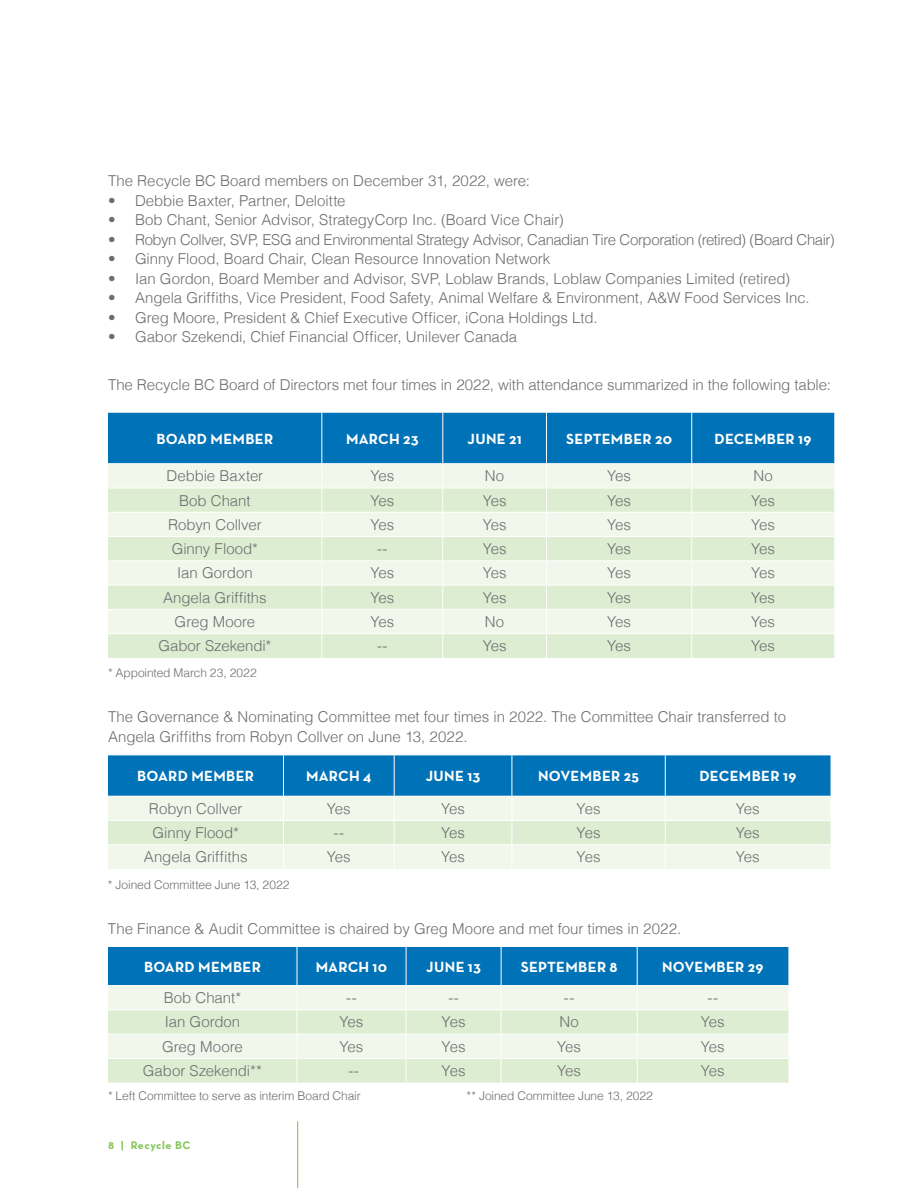
<style>
.page{position:relative;width:918px;height:1188px;background:#fff}
.page>*{position:absolute;margin:0;border:0;box-sizing:border-box;transform-origin:0 0}
.t1{font:300 15px/19.5px "Helvetica";letter-spacing:-.005em;color:#6c6d70}
.t2{font:700 15px "Neutra Text";letter-spacing:.02em;color:#fff}
.t3{font:300 15px "Helvetica";letter-spacing:-.03em;color:#6c6d70}
.t4{font:300 12px "Helvetica";letter-spacing:-.01em;color:#6c6d70}
.t5{font:700 11.25px "Neutra Text";letter-spacing:.05em;color:#83c559}
</style>
<div class="page">
<hr style="left:297px;top:1121px;width:1px;height:67px;background:#83c559">
<svg style="left:108px;top:413px;width:726px;height:245px;background:#b8d8d7"></svg>
<svg style="left:108px;top:755px;width:723px;height:114px;background:#98c6d4"></svg>
<svg style="left:108px;top:947px;width:680px;height:136px;background:#a7ced4"></svg>
<p class="t1" style="left:108px;top:170px;width:423px">The Recycle BC Board members on December 31, 2022, were:</p>
<p class="t1" style="left:108px;top:190px;width:239px">• Debbie Baxter, Partner, Deloitte</p>
<p class="t1" style="left:108px;top:209px;width:457px">• Bob Chant, Senior Advisor, StrategyCorp Inc. (Board Vice Chair)</p>
<p class="t3" style="left:108px;top:227px;width:728px">• Robyn Collver, SVP, ESG and Environmental Strategy Advisor, Canadian Tire Corporation (retired) (Board Chair)</p>
<p class="t1" style="left:108px;top:248px;width:444px">• Ginny Flood, Board Chair, Clean Resource Innovation Network</p>
<p class="t1" style="left:108px;top:268px;width:684px">• Ian Gordon, Board Member and Advisor, SVP, Loblaw Brands, Loblaw Companies Limited (retired)</p>
<p class="t1" style="left:108px;top:287px;width:703px">• Angela Griffiths, Vice President, Food Safety, Animal Welfare &amp; Environment, A&amp;W Food Services Inc.</p>
<p class="t1" style="left:108px;top:307px;width:491px">• Greg Moore, President &amp; Chief Executive Officer, iCona Holdings Ltd.</p>
<p class="t1" style="left:108px;top:326px;width:411px">• Gabor Szekendi, Chief Financial Officer, Unilever Canada</p>
<p class="t1" style="left:108px;top:374px;width:724px">The Recycle BC Board of Directors met four times in 2022, with attendance summarized in the following table:</p>
<p class="t2" style="left:156px;top:429px;width:118px">BOARD MEMBER</p>
<p class="t2" style="left:346px;top:429px;width:74px">MARCH 23</p>
<p class="t2" style="left:468px;top:429px;width:56px">JUNE 21</p>
<p class="t2" style="left:566px;top:429px;width:107px">SEPTEMBER 20</p>
<p class="t2" style="left:715px;top:429px;width:98px">DECEMBER 19</p>
<p class="t1" style="left:167px;top:465px;width:98px">Debbie Baxter</p>
<p class="t1" style="left:370px;top:465px;width:25px">Yes</p>
<p class="t1" style="left:485px;top:465px;width:21px">No</p>
<p class="t1" style="left:607px;top:465px;width:25px">Yes</p>
<p class="t1" style="left:753px;top:465px;width:21px">No</p>
<p class="t1" style="left:179px;top:489px;width:73px">Bob Chant</p>
<p class="t1" style="left:370px;top:489px;width:25px">Yes</p>
<p class="t1" style="left:483px;top:489px;width:25px">Yes</p>
<p class="t1" style="left:607px;top:489px;width:25px">Yes</p>
<p class="t1" style="left:751px;top:489px;width:25px">Yes</p>
<p class="t1" style="left:168px;top:514px;width:95px">Robyn Collver</p>
<p class="t1" style="left:370px;top:514px;width:25px">Yes</p>
<p class="t1" style="left:483px;top:514px;width:25px">Yes</p>
<p class="t1" style="left:607px;top:514px;width:25px">Yes</p>
<p class="t1" style="left:751px;top:514px;width:25px">Yes</p>
<p class="t1" style="left:172px;top:538px;width:88px">Ginny Flood*</p>
<p class="t1" style="left:377px;top:538px;width:12px">--</p>
<p class="t1" style="left:483px;top:538px;width:25px">Yes</p>
<p class="t1" style="left:607px;top:538px;width:25px">Yes</p>
<p class="t1" style="left:751px;top:538px;width:25px">Yes</p>
<p class="t1" style="left:177px;top:562px;width:77px">Ian Gordon</p>
<p class="t1" style="left:370px;top:562px;width:25px">Yes</p>
<p class="t1" style="left:483px;top:562px;width:25px">Yes</p>
<p class="t1" style="left:607px;top:562px;width:25px">Yes</p>
<p class="t1" style="left:751px;top:562px;width:25px">Yes</p>
<p class="t1" style="left:163px;top:586px;width:105px">Angela Griffiths</p>
<p class="t1" style="left:370px;top:586px;width:25px">Yes</p>
<p class="t1" style="left:483px;top:586px;width:25px">Yes</p>
<p class="t1" style="left:607px;top:586px;width:25px">Yes</p>
<p class="t1" style="left:751px;top:586px;width:25px">Yes</p>
<p class="t1" style="left:175px;top:611px;width:82px">Greg Moore</p>
<p class="t1" style="left:370px;top:611px;width:25px">Yes</p>
<p class="t1" style="left:485px;top:611px;width:21px">No</p>
<p class="t1" style="left:607px;top:611px;width:25px">Yes</p>
<p class="t1" style="left:751px;top:611px;width:25px">Yes</p>
<p class="t1" style="left:158px;top:635px;width:115px">Gabor Szekendi*</p>
<p class="t1" style="left:377px;top:635px;width:12px">--</p>
<p class="t1" style="left:483px;top:635px;width:25px">Yes</p>
<p class="t1" style="left:607px;top:635px;width:25px">Yes</p>
<p class="t1" style="left:751px;top:635px;width:25px">Yes</p>
<p class="t4" style="left:108px;top:663px;width:150px">* Appointed March 23, 2022</p>
<p class="t1" style="left:108px;top:706px;width:680px">The Governance &amp; Nominating Committee met four times in 2022. The Committee Chair transferred to<br>Angela Griffiths from Robyn Collver on June 13, 2022.</p>
<p class="t2" style="left:137px;top:767px;width:118px">BOARD MEMBER</p>
<p class="t2" style="left:306px;top:767px;width:67px">MARCH 4</p>
<p class="t2" style="left:426px;top:767px;width:56px">JUNE 13</p>
<p class="t2" style="left:538px;top:767px;width:103px">NOVEMBER 25</p>
<p class="t2" style="left:699px;top:767px;width:98px">DECEMBER 19</p>
<p class="t1" style="left:149px;top:798px;width:95px">Robyn Collver</p>
<p class="t1" style="left:327px;top:798px;width:25px">Yes</p>
<p class="t1" style="left:441px;top:798px;width:25px">Yes</p>
<p class="t1" style="left:577px;top:798px;width:25px">Yes</p>
<p class="t1" style="left:736px;top:798px;width:25px">Yes</p>
<p class="t1" style="left:153px;top:822px;width:88px">Ginny Flood*</p>
<p class="t1" style="left:334px;top:822px;width:12px">--</p>
<p class="t1" style="left:441px;top:822px;width:25px">Yes</p>
<p class="t1" style="left:577px;top:822px;width:25px">Yes</p>
<p class="t1" style="left:736px;top:822px;width:25px">Yes</p>
<p class="t1" style="left:144px;top:846px;width:105px">Angela Griffiths</p>
<p class="t1" style="left:327px;top:846px;width:25px">Yes</p>
<p class="t1" style="left:441px;top:846px;width:25px">Yes</p>
<p class="t1" style="left:577px;top:846px;width:25px">Yes</p>
<p class="t1" style="left:736px;top:846px;width:25px">Yes</p>
<p class="t4" style="left:108px;top:874px;width:183px">* Joined Committee June 13, 2022</p>
<p class="t1" style="left:108px;top:917px;width:575px">The Finance &amp; Audit Committee is chaired by Greg Moore and met four times in 2022.</p>
<p class="t2" style="left:144px;top:957px;width:118px">BOARD MEMBER</p>
<p class="t2" style="left:316px;top:957px;width:73px">MARCH 10</p>
<p class="t2" style="left:426px;top:957px;width:56px">JUNE 13</p>
<p class="t2" style="left:521px;top:957px;width:98px">SEPTEMBER 8</p>
<p class="t2" style="left:662px;top:957px;width:103px">NOVEMBER 29</p>
<p class="t1" style="left:164px;top:987px;width:79px">Bob Chant*</p>
<p class="t1" style="left:346px;top:987px;width:12px">--</p>
<p class="t1" style="left:448px;top:987px;width:12px">--</p>
<p class="t1" style="left:564px;top:987px;width:12px">--</p>
<p class="t1" style="left:708px;top:987px;width:12px">--</p>
<p class="t1" style="left:165px;top:1011px;width:77px">Ian Gordon</p>
<p class="t1" style="left:340px;top:1011px;width:25px">Yes</p>
<p class="t1" style="left:442px;top:1011px;width:25px">Yes</p>
<p class="t1" style="left:559px;top:1011px;width:21px">No</p>
<p class="t1" style="left:701px;top:1011px;width:25px">Yes</p>
<p class="t1" style="left:162px;top:1036px;width:82px">Greg Moore</p>
<p class="t1" style="left:340px;top:1036px;width:25px">Yes</p>
<p class="t1" style="left:442px;top:1036px;width:25px">Yes</p>
<p class="t1" style="left:557px;top:1036px;width:25px">Yes</p>
<p class="t1" style="left:701px;top:1036px;width:25px">Yes</p>
<p class="t1" style="left:143px;top:1060px;width:121px">Gabor Szekendi**</p>
<p class="t1" style="left:348px;top:1060px;width:12px">--</p>
<p class="t1" style="left:442px;top:1060px;width:25px">Yes</p>
<p class="t1" style="left:557px;top:1060px;width:25px">Yes</p>
<p class="t1" style="left:701px;top:1060px;width:25px">Yes</p>
<p class="t4" style="left:108px;top:1086px;width:254px">* Left Committee to serve as interim Board Chair</p>
<p class="t4" style="left:467px;top:1086px;width:188px">** Joined Committee June 13, 2022</p>
<p class="t5" style="left:108px;top:1138px;width:84px">8 | Recycle BC</p>
</div>
